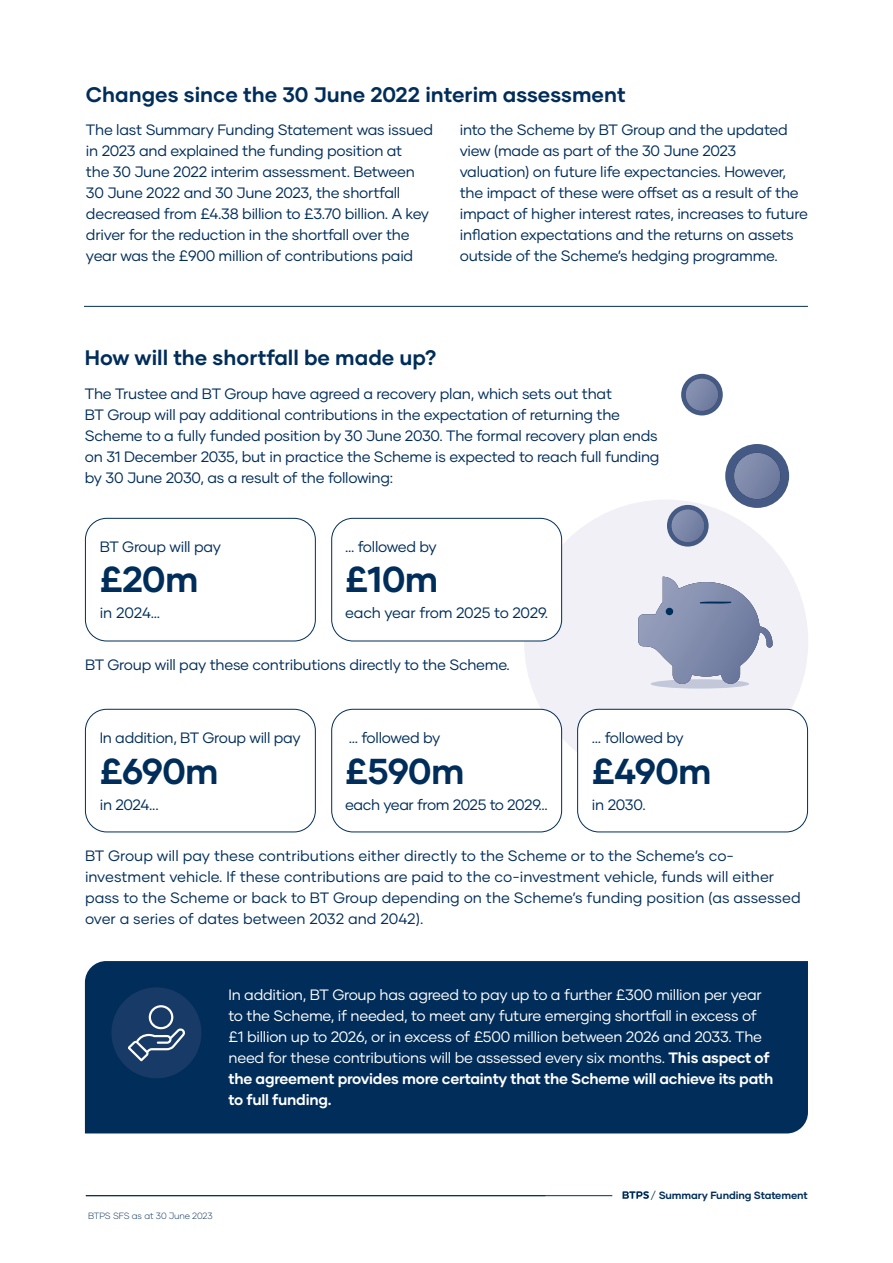
<style>
.page{position:relative;width:893px;height:1263px;background:#fff}
.page>*{position:absolute;margin:0;border:0;box-sizing:border-box;transform-origin:0 0}
.t1{font:700 36px "Gilmer";letter-spacing:-.015em;color:#002d5a}
.t2{font:700 21px "Gilmer";color:#002d5a}
.t3{font:15px/21px "Gilmer";letter-spacing:-.015em;color:#002d5a}
.t4{font:15px/21px "Gilmer";letter-spacing:-.015em;color:#fff}
.t5{font:15px "Gilmer";letter-spacing:-.035em;color:#002d5a}
.t6{font:700 10.5px "Gilmer";letter-spacing:-.01em;color:#002d5a}
.t7{font:300 9px "Gilmer";letter-spacing:-.01em;color:#002d5a}
.s1{font-weight:700}
.s2{font-weight:400}
</style>
<div class="page">
<div style="left:524px;top:500px;width:284px;height:284px;background:#f0f0f6;border-radius:50%"></div>
<div style="left:85px;top:709px;width:231px;height:123px;border:1px solid #002d5a;border-radius:21px"></div>
<div style="left:332px;top:709px;width:230px;height:123px;background:#fff;border-radius:21px"></div>
<div style="left:331px;top:709px;width:231px;height:123px;border:1px solid #002d5a;border-radius:21px"></div>
<div style="left:578px;top:709px;width:229px;height:123px;background:#fff;border-radius:21px"></div>
<div style="left:577px;top:709px;width:231px;height:123px;border:1px solid #002d5a;border-radius:21px"></div>
<div style="left:332px;top:518px;width:230px;height:123px;background:#fff;border-radius:21px"></div>
<div style="left:331px;top:518px;width:231px;height:123px;border:1px solid #002d5a;border-radius:21px"></div>
<div style="left:85px;top:518px;width:231px;height:123px;border:1px solid #002d5a;border-radius:21px"></div>
<hr style="left:84px;top:306px;width:724px;height:1px;background:#002d5a">
<div style="left:85px;top:961px;width:723px;height:172px;background:#002d5a"></div>
<div style="left:111px;top:987px;width:90px;height:91px;background:#183a66;border-radius:50%"></div>
<svg style="left:622px;top:1191px;width:27px;height:8px"></svg>
<hr style="left:86px;top:1195px;width:526px;height:1px;background:#002d5a">
<div style="left:725px;top:444px;width:64px;height:64px;background:#445983;border-radius:50%"></div>
<svg style="left:667px;top:505px;width:42px;height:42px"></svg>
<div style="left:681px;top:374px;width:42px;height:41px;background:#445983;border-radius:50%"></div>
<div style="left:651px;top:679px;width:98px;height:10px;background:#c3c7da;border-radius:50%"></div>
<svg style="left:672px;top:509px;width:32px;height:33px"></svg>
<svg style="left:128px;top:1005px;width:57px;height:56px"></svg>
<div style="left:686px;top:378px;width:32px;height:33px;background:linear-gradient(to right,#8892b2,#6e7a9e);border-radius:50%"></div>
<div style="left:734px;top:453px;width:46px;height:46px;background:linear-gradient(to right,#8691b0,#6f7b9f);border-radius:50%"></div>
<div style="left:672px;top:509px;width:32px;height:33px;background:linear-gradient(to right,#8892b2,#6e7a9e);border-radius:50%"></div>
<svg style="left:638px;top:577px;width:135px;height:107px"></svg>
<h2 class="t2" style="left:86px;top:81px;width:541px">Changes since the 30 June 2022 interim assessment</h2>
<p class="t3" style="left:86px;top:119px;width:349px">The last Summary Funding Statement was issued in 2023 and explained the funding position at<br>the 30 June 2022 interim assessment. Between 30 June 2022 and 30 June 2023, the shortfall decreased from £4.38 billion to £3.70 billion. A key driver for the reduction in the shortfall over the year was the £900 million of contributions paid</p>
<p class="t3" style="left:460px;top:119px;width:350px">into the Scheme by BT Group and the updated view (made as part of the 30 June 2023 valuation) on future life expectancies. However, the impact of these were offset as a result of the impact of higher interest rates, increases to future inflation expectations and the returns on assets outside of the Scheme’s hedging programme.</p>
<h2 class="t2" style="left:85px;top:344px;width:353px">How will the shortfall be made up?</h2>
<p class="t3" style="left:85px;top:383px;width:576px">The Trustee and BT Group have agreed a recovery plan, which sets out that<br>BT Group will pay additional contributions in the expectation of returning the Scheme to a fully funded position by 30 June 2030. The formal recovery plan ends on 31 December 2035, but in practice the Scheme is expected to reach full funding by 30 June 2030, as a result of the following:</p>
<p class="t3" style="left:100px;top:536px;width:123px">BT Group will pay</p>
<p class="t3" style="left:345px;top:536px;width:93px">… followed by</p>
<h1 class="t1" style="left:100px;top:557px;width:100px">£20m</h1>
<h1 class="t1" style="left:345px;top:557px;width:95px">£10m</h1>
<p class="t3" style="left:100px;top:602px;width:62px">in 2024…</p>
<p class="t3" style="left:345px;top:602px;width:204px">each year from 2025 to 2029.</p>
<p class="t3" style="left:85px;top:654px;width:426px">BT Group will pay these contributions directly to the Scheme.</p>
<p class="t3" style="left:100px;top:727px;width:202px">In addition, BT Group will pay</p>
<p class="t3" style="left:349px;top:727px;width:93px">… followed by</p>
<p class="t3" style="left:592px;top:727px;width:93px">… followed by</p>
<h1 class="t1" style="left:100px;top:748px;width:120px">£690m</h1>
<h1 class="t1" style="left:345px;top:748px;width:121px">£590m</h1>
<h1 class="t1" style="left:592px;top:748px;width:121px">£490m</h1>
<p class="t3" style="left:100px;top:794px;width:60px">in 2024...</p>
<p class="t5" style="left:345px;top:795px;width:204px">each year from 2025 to 2029...</p>
<p class="t3" style="left:592px;top:794px;width:55px">in 2030.</p>
<p class="t3" style="left:85px;top:845px;width:717px">BT Group will pay these contributions either directly to the Scheme or to the Scheme’s co&shy;investment vehicle. If these contributions are paid to the co-investment vehicle, funds will either pass to the Scheme or back to BT Group depending on the Scheme’s funding position (as assessed over a series of dates between 2032 and 2042).</p>
<p class="t4" style="left:229px;top:984px;width:546px">In addition, BT Group has agreed to pay up to a further £300 million per year to the Scheme, if needed, to meet any future emerging shortfall in excess of £1 billion up to 2026, or in excess of £500 million between 2026 and 2033. The need for these contributions will be assessed every six months. <span class="s1">This aspect of the agreement provides more certainty that the Scheme will achieve its path to full funding.</span></p>
<p class="t7" style="left:88px;top:1210px;width:126px">BTPS SFS as at 30 June 2023</p>
<p class="t6" style="left:650px;top:1188px;width:159px"><span class="s2">/</span> Summary Funding Statement</p>
</div>
